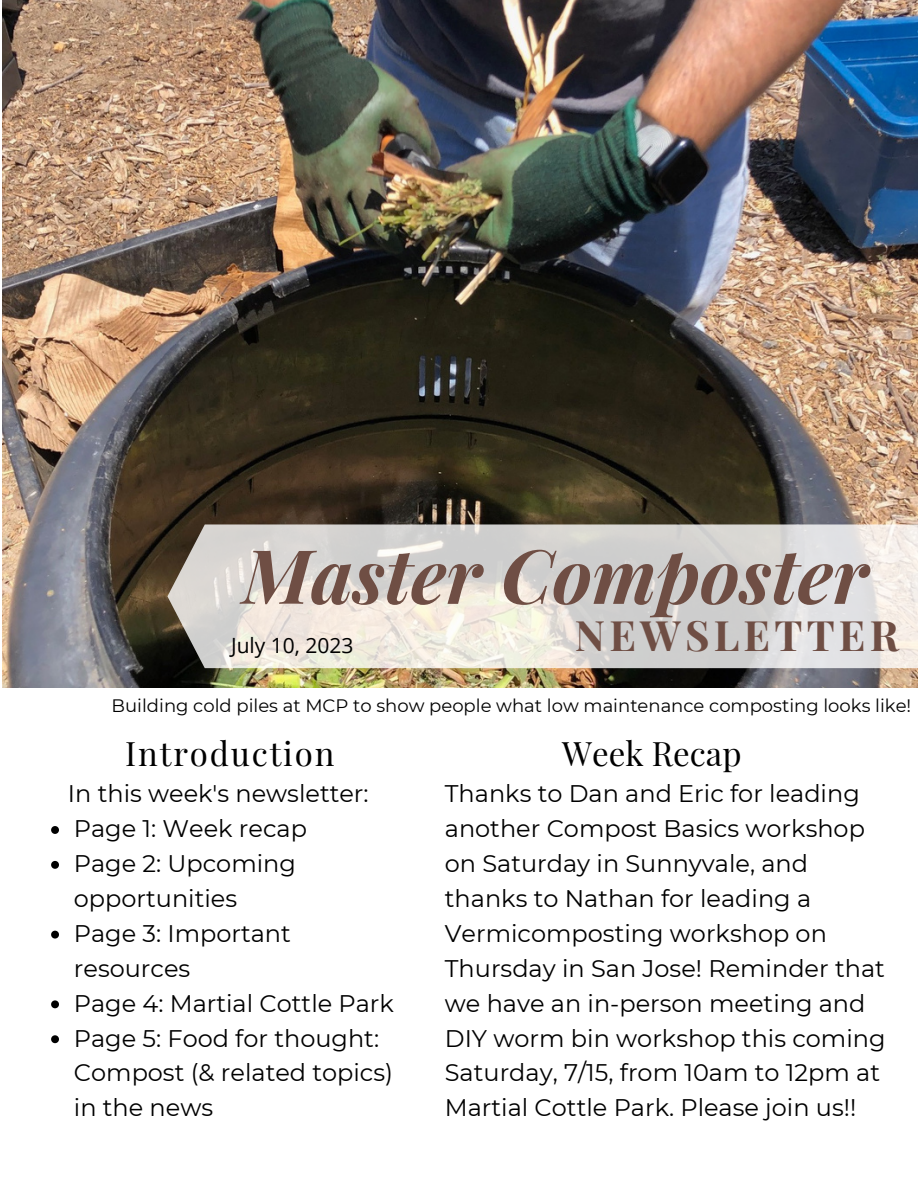
<style>
.page{position:relative;width:918px;height:1188px;background:#fff}
.page>*{position:absolute;margin:0;border:0;box-sizing:border-box;transform-origin:0 0}
.t1{font:italic 700 75px "Playfair Display";color:#6f4e44}
.t2{font:700 42px "Playfair Display";letter-spacing:.1em;color:#6f4e44}
.t3{font:33px "Playfair Display";letter-spacing:.055em;color:#000}
.t4{font:33px "Playfair Display";color:#000}
.t5{font:24px/34.8px "Montserrat";color:#000}
.t6{font:21px "Open Sans";color:#000}
.t7{font:18px "Montserrat";color:#000}
</style>
<div class="page">
<img style="left:3px;top:0;width:914px;height:688px">
<svg style="left:167px;top:525px;width:751px;height:143px;background:#dad7d3"></svg>
<svg style="left:51px;top:826px;width:8px;height:8px"></svg>
<svg style="left:51px;top:861px;width:8px;height:8px"></svg>
<svg style="left:51px;top:931px;width:8px;height:8px"></svg>
<svg style="left:51px;top:1000px;width:8px;height:8px"></svg>
<svg style="left:51px;top:1035px;width:8px;height:8px"></svg>
<p class="t1" style="left:243px;top:523px;width:627px">Master Composter</p>
<p class="t6" style="left:231px;top:630px;width:124px">July 10, 2023</p>
<p class="t2" style="left:575px;top:606px;width:325px">NEWSLETTER</p>
<p class="t7" style="left:112px;top:695px;width:801px">Building cold piles at MCP to show people what low maintenance composting looks like!</p>
<p class="t3" style="left:125px;top:730px;width:211px">Introduction</p>
<p class="t5" style="left:68px;top:776px;width:302px">In this week's newsletter:</p>
<p class="t5" style="left:74px;top:811px;width:235px">Page 1: Week recap</p>
<p class="t5" style="left:74px;top:846px;width:224px">Page 2: Upcoming opportunities</p>
<p class="t5" style="left:74px;top:916px;width:219px">Page 3: Important resources</p>
<p class="t5" style="left:74px;top:986px;width:322px">Page 4: Martial Cottle Park</p>
<p class="t5" style="left:74px;top:1021px;width:321px">Page 5: Food for thought:<br>Compost (&amp; related topics) in the news</p>
<p class="t4" style="left:562px;top:730px;width:181px">Week Recap</p>
<p class="t5" style="left:445px;top:776px;width:442px">Thanks to Dan and Eric for leading another Compost Basics workshop on Saturday in Sunnyvale, and thanks to Nathan for leading a<br>Vermicomposting workshop on<br>Thursday in San Jose! Reminder that we have an in-person meeting and<br>DIY worm bin workshop this coming<br>Saturday, 7/15, from 10am to 12pm at<br>Martial Cottle Park. Please join us!!</p>
</div>
